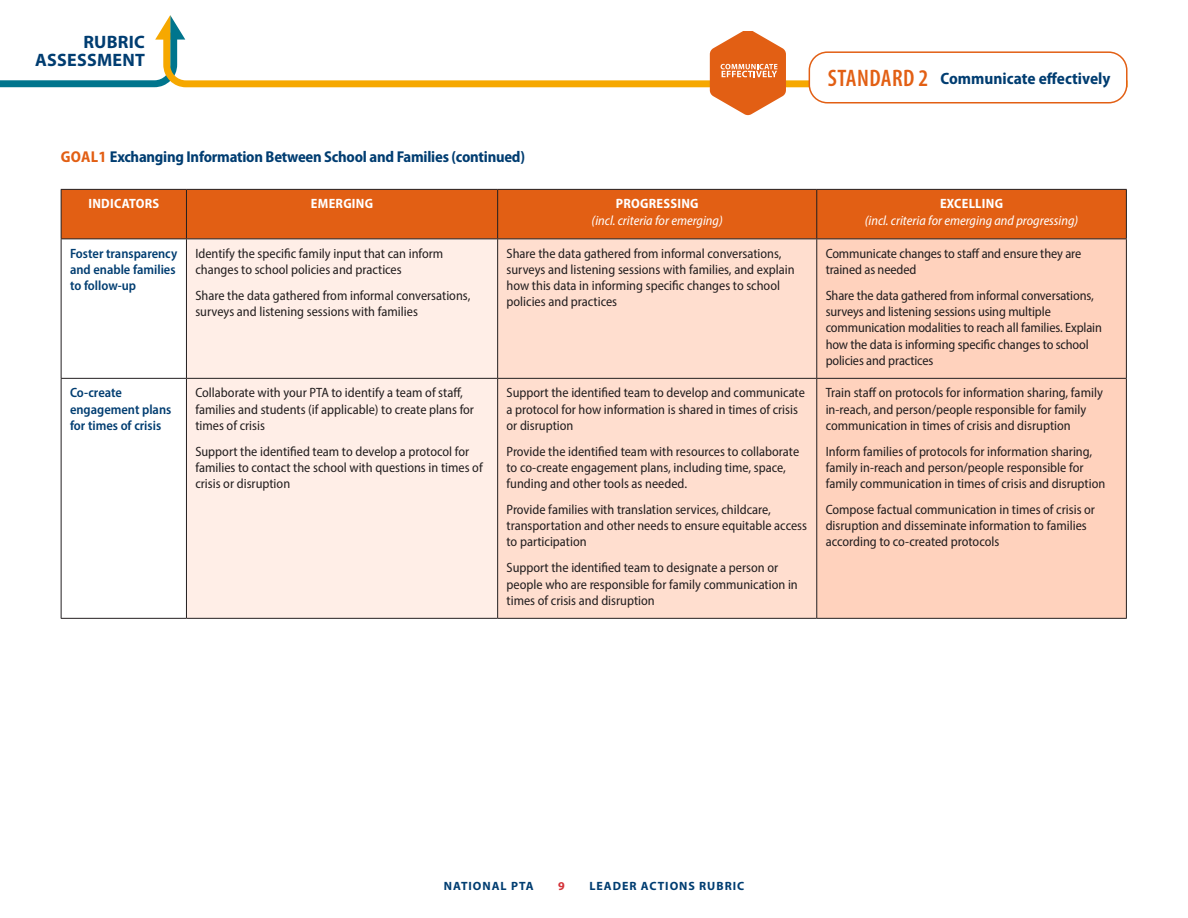
<style>
.page{position:relative;width:1188px;height:918px;background:#fff}
.page>*{position:absolute;margin:0;border:0;box-sizing:border-box;transform-origin:0 0}
.t1{font:600 condensed 24px "Myriad Pro";letter-spacing:.02em;color:#e25f14}
.t2{font:700 18px/18.6px "Myriad Pro";letter-spacing:.015em;color:#003d71;text-align:right}
.STANDARD_SUB{font:700 semi-condensed 16.5px "Myriad Pro";color:#003d71}
.t3{font:700 semi-condensed 15.75px "Myriad Pro";letter-spacing:-.015em;color:#003d71}
.RUBRIC_BODY{font:semi-condensed 13.5px/16.2px "Myriad Pro";color:#231f20}
.RUBRIC_BODY_INDICATO{font:600 semi-condensed 13.5px/16.2px "Myriad Pro";color:#003d71}
.RUBRIC_BODY-2{font:italic semi-condensed 13.5px "Myriad Pro";color:#fff}
.RUBRIC_BODY-3{font:700 semi-condensed 13.5px "Myriad Pro";letter-spacing:.02em;color:#fff}
.t4{font:700 12px "Myriad Pro";letter-spacing:.08em;color:#003d71}
.t5{font:700 12px "Myriad Pro";color:#d43238}
.s1{color:#e25f14}
</style>
<div class="page">
<svg style="left:0;top:15px;width:182px;height:72px"></svg>
<svg style="left:163px;top:33px;width:962px;height:54px"></svg>
<div style="left:62px;top:190px;width:1064px;height:48px;background:#e25f14"></div>
<div style="left:187px;top:239px;width:310px;height:379px;background:#ffeee7"></div>
<div style="left:498px;top:239px;width:318px;height:379px;background:#ffdecf"></div>
<div style="left:817px;top:239px;width:309px;height:379px;background:#ffd2bd"></div>
<hr style="left:61px;top:189px;width:125px;height:1px;background:#231f20">
<hr style="left:61px;top:190px;width:1px;height:48px;background:#231f20">
<hr style="left:186px;top:189px;width:312px;height:1px;background:#231f20">
<hr style="left:186px;top:190px;width:1px;height:48px;background:#231f20">
<hr style="left:498px;top:189px;width:319px;height:1px;background:#231f20">
<hr style="left:497px;top:190px;width:1px;height:48px;background:#231f20">
<hr style="left:817px;top:189px;width:310px;height:1px;background:#231f20">
<hr style="left:816px;top:190px;width:1px;height:48px;background:#231f20">
<hr style="left:1126px;top:190px;width:1px;height:48px;background:#231f20">
<hr style="left:61px;top:238px;width:125px;height:1px;background:#231f20">
<hr style="left:61px;top:239px;width:1px;height:139px;background:#231f20">
<hr style="left:186px;top:238px;width:312px;height:1px;background:#231f20">
<hr style="left:186px;top:239px;width:1px;height:139px;background:#231f20">
<hr style="left:498px;top:238px;width:319px;height:1px;background:#231f20">
<hr style="left:497px;top:239px;width:1px;height:139px;background:#231f20">
<hr style="left:817px;top:238px;width:310px;height:1px;background:#231f20">
<hr style="left:816px;top:239px;width:1px;height:139px;background:#231f20">
<hr style="left:1126px;top:239px;width:1px;height:139px;background:#231f20">
<hr style="left:61px;top:378px;width:125px;height:1px;background:#231f20">
<hr style="left:61px;top:379px;width:1px;height:239px;background:#231f20">
<hr style="left:186px;top:378px;width:312px;height:1px;background:#231f20">
<hr style="left:186px;top:379px;width:1px;height:239px;background:#231f20">
<hr style="left:498px;top:378px;width:319px;height:1px;background:#231f20">
<hr style="left:497px;top:379px;width:1px;height:239px;background:#231f20">
<hr style="left:817px;top:378px;width:310px;height:1px;background:#231f20">
<hr style="left:816px;top:379px;width:1px;height:239px;background:#231f20">
<hr style="left:1126px;top:379px;width:1px;height:239px;background:#231f20">
<hr style="left:61px;top:618px;width:125px;height:1px;background:#231f20">
<hr style="left:186px;top:618px;width:312px;height:1px;background:#231f20">
<hr style="left:498px;top:618px;width:319px;height:1px;background:#231f20">
<hr style="left:817px;top:618px;width:310px;height:1px;background:#231f20">
<div style="left:809px;top:52px;width:318px;height:51px;background:#fff;border-radius:18px"></div>
<div style="left:809px;top:51px;width:319px;height:52px;border:2px solid #e25f14;border-radius:18px"></div>
<svg style="left:710px;top:31px;width:76px;height:84px"></svg>
<h2 class="t2" style="left:35px;top:32px;width:111px">RUBRIC<br>ASSESSMENT</h2>
<p class="t3" style="left:61px;top:148px;width:466px"><span class="s1">GOAL1</span> Exchanging Information Between School and Families (continued)</p>
<p class="RUBRIC_BODY-3" style="left:88px;top:196px;width:72px">INDICATORS</p>
<p class="RUBRIC_BODY-3" style="left:311px;top:196px;width:64px">EMERGING</p>
<p class="RUBRIC_BODY-3" style="left:616px;top:196px;width:84px">PROGRESSING</p>
<p class="RUBRIC_BODY-2" style="left:592px;top:213px;width:133px">(incl. criteria for emerging)</p>
<p class="t1" style="left:828px;top:63px;width:102px">STANDARD 2</p>
<p class="STANDARD_SUB" style="left:941px;top:69px;width:171px">Communicate effectively</p>
<p class="RUBRIC_BODY-3" style="left:940px;top:196px;width:65px">EXCELLING</p>
<p class="RUBRIC_BODY-2" style="left:865px;top:213px;width:215px">(incl. criteria for emerging and progressing)</p>
<p class="RUBRIC_BODY_INDICATO" style="left:70px;top:245px;width:109px">Foster transparency and enable families to follow-up</p>
<p class="RUBRIC_BODY" style="left:195px;top:245px;width:249px">Identify the specific family input that can inform changes to school policies and practices</p>
<p class="RUBRIC_BODY" style="left:195px;top:287px;width:277px">Share the data gathered from informal conversations, surveys and listening sessions with families</p>
<p class="RUBRIC_BODY_INDICATO" style="left:70px;top:384px;width:103px">Co-create engagement plans for times of crisis</p>
<p class="RUBRIC_BODY" style="left:195px;top:385px;width:280px">Collaborate with your PTA to identify a team of staff, families and students (if applicable) to create plans for times of crisis</p>
<p class="RUBRIC_BODY" style="left:195px;top:443px;width:289px">Support the identified team to develop a protocol for families to contact the school with questions in times of crisis or disruption</p>
<p class="RUBRIC_BODY" style="left:507px;top:245px;width:290px">Share the data gathered from informal conversations, surveys and listening sessions with families, and explain how this data in informing specific changes to school policies and practices</p>
<p class="RUBRIC_BODY" style="left:826px;top:245px;width:257px">Communicate changes to staff and ensure they are trained as needed</p>
<p class="RUBRIC_BODY" style="left:826px;top:287px;width:278px">Share the data gathered from informal conversations, surveys and listening sessions using multiple communication modalities to reach all families. Explain how the data is informing specific changes to school policies and practices</p>
<p class="RUBRIC_BODY" style="left:507px;top:385px;width:300px">Support the identified team to develop and communicate a protocol for how information is shared in times of crisis or disruption</p>
<p class="RUBRIC_BODY" style="left:507px;top:443px;width:294px">Provide the identified team with resources to collaborate to co-create engagement plans, including time, space, funding and other tools as needed.</p>
<p class="RUBRIC_BODY" style="left:507px;top:501px;width:302px">Provide families with translation services, childcare, transportation and other needs to ensure equitable access to participation</p>
<p class="RUBRIC_BODY" style="left:507px;top:560px;width:293px">Support the identified team to designate a person or people who are responsible for family communication in times of crisis and disruption</p>
<p class="RUBRIC_BODY" style="left:826px;top:385px;width:279px">Train staff on protocols for information sharing, family in-reach, and person/people responsible for family communication in times of crisis and disruption</p>
<p class="RUBRIC_BODY" style="left:826px;top:443px;width:281px">Inform families of protocols for information sharing, family in-reach and person/people responsible for family communication in times of crisis and disruption</p>
<p class="RUBRIC_BODY" style="left:826px;top:501px;width:271px">Compose factual communication in times of crisis or disruption and disseminate information to families according to co-created protocols</p>
<p class="t4" style="left:444px;top:878px;width:91px">NATIONAL PTA</p>
<p class="t5" style="left:558px;top:878px;width:8px">9</p>
<p class="t4" style="left:590px;top:878px;width:156px">LEADER ACTIONS RUBRIC</p>
</div>
